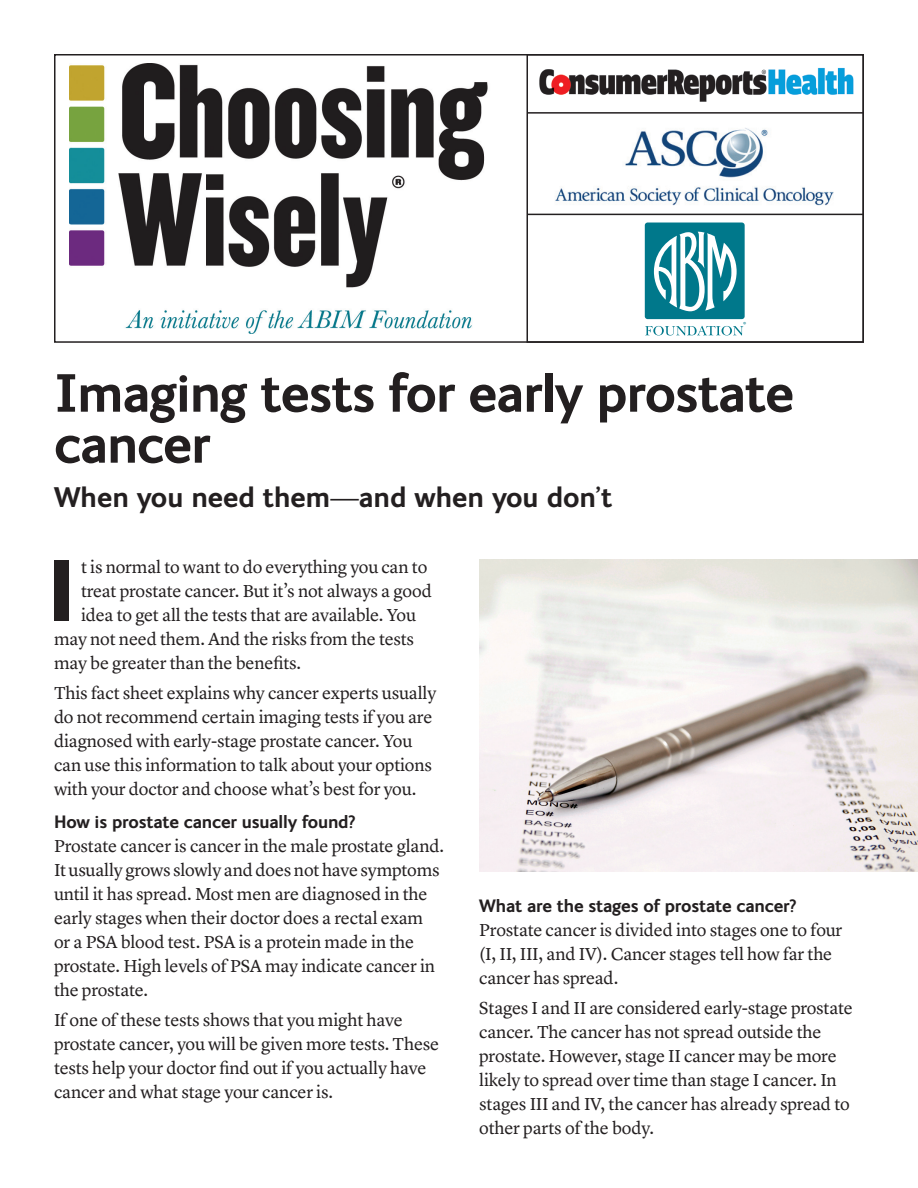
<style>
.page{position:relative;width:918px;height:1188px;background:#fff}
.page>*{position:absolute;margin:0;border:0;box-sizing:border-box;transform-origin:0 0}
.t1{font:extra-condensed 85.05px "Helvetica";color:#231f20}
._12_16_Lyon{font:700 54px/51px "FS Ingrid";letter-spacing:-.02em;color:#231f20}
._19_SubHd{font:700 28.5px "FS Ingrid";color:#231f20}
.BODYBULLETS{font:18px/24px "Lyon Text";letter-spacing:-.01em;color:#231f20}
._12Body_Subhd{font:700 18px "FS Ingrid";letter-spacing:-.01em;color:#231f20}
.t2{font:600 7.5px "New Baskerville";color:#00788b}
</style>
<div class="page">
<img style="left:479px;top:559px;width:439px;height:313px">
<div style="left:645px;top:223px;width:100px;height:96px;background:#00788b;border-radius:3px"></div>
<svg style="left:654px;top:232px;width:83px;height:79px"></svg>
<svg style="left:645px;top:326px;width:98px;height:9px"></svg>
<img style="left:539px;top:67px;width:315px;height:35px">
<img style="left:70px;top:63px;width:418px;height:271px">
<div style="left:526px;top:54px;width:338px;height:289px;border:2px solid #231f20"></div>
<hr style="left:528px;top:112px;width:336px;height:2px;background:#231f20">
<hr style="left:528px;top:214px;width:335px;height:1px;background:#231f20">
<img style="left:555px;top:128px;width:279px;height:78px">
<p class="t2" style="left:743px;top:320px;width:5px">®</p>
<p class="_12_16_Lyon" style="left:54px;top:366px;width:742px">Imaging tests for early prostate cancer</p>
<p class="_19_SubHd" style="left:54px;top:478px;width:560px">When you need them—and when you don’t</p>
<p class="BODYBULLETS" style="left:81px;top:554px;width:348px">t is normal to want to do everything you can to</p>
<p class="BODYBULLETS" style="left:81px;top:578px;width:353px">treat prostate cancer. But it’s not always a good</p>
<p class="BODYBULLETS" style="left:81px;top:602px;width:337px">idea to get all the tests that are available. You</p>
<p class="BODYBULLETS" style="left:54px;top:626px;width:362px">may not need them. And the risks from the tests</p>
<p class="BODYBULLETS" style="left:54px;top:650px;width:249px">may be greater than the benefits.</p>
<p class="BODYBULLETS" style="left:54px;top:680px;width:384px">This fact sheet explains why cancer experts usually do not recommend certain imaging tests if you are diagnosed with early-stage prostate cancer. You</p>
<p class="BODYBULLETS" style="left:54px;top:752px;width:380px">can use this information to talk about your options with your doctor and choose what’s best for you.</p>
<p class="_12Body_Subhd" style="left:54px;top:810px;width:303px">How is prostate cancer usually found?</p>
<p class="BODYBULLETS" style="left:54px;top:833px;width:392px">Prostate cancer is cancer in the male prostate gland.<br>It usually grows slowly and does not have symptoms until it has spread. Most men are diagnosed in the early stages when their doctor does a rectal exam</p>
<p class="BODYBULLETS" style="left:54px;top:929px;width:383px">or a PSA blood test. PSA is a protein made in the prostate. High levels of PSA may indicate cancer in the prostate.</p>
<p class="BODYBULLETS" style="left:54px;top:1007px;width:350px">If one of these tests shows that you might have</p>
<p class="BODYBULLETS" style="left:54px;top:1031px;width:387px">prostate cancer, you will be given more tests. These tests help your doctor find out if you actually have cancer and what stage your cancer is.</p>
<p class="t1" style="left:52px;top:537px;width:19px">I</p>
<p class="_12Body_Subhd" style="left:479px;top:894px;width:319px">What are the stages of prostate cancer?</p>
<p class="BODYBULLETS" style="left:479px;top:917px;width:365px">Prostate cancer is divided into stages one to four</p>
<p class="BODYBULLETS" style="left:479px;top:941px;width:355px">(I, II, III, and IV). Cancer stages tell how far the</p>
<p class="BODYBULLETS" style="left:479px;top:965px;width:141px">cancer has spread.</p>
<p class="BODYBULLETS" style="left:479px;top:995px;width:375px">Stages I and II are considered early-stage prostate cancer. The cancer has not spread outside the</p>
<p class="BODYBULLETS" style="left:479px;top:1043px;width:372px">prostate. However, stage II cancer may be more likely to spread over time than stage I cancer. In stages III and IV, the cancer has already spread to other parts of the body.</p>
</div>
